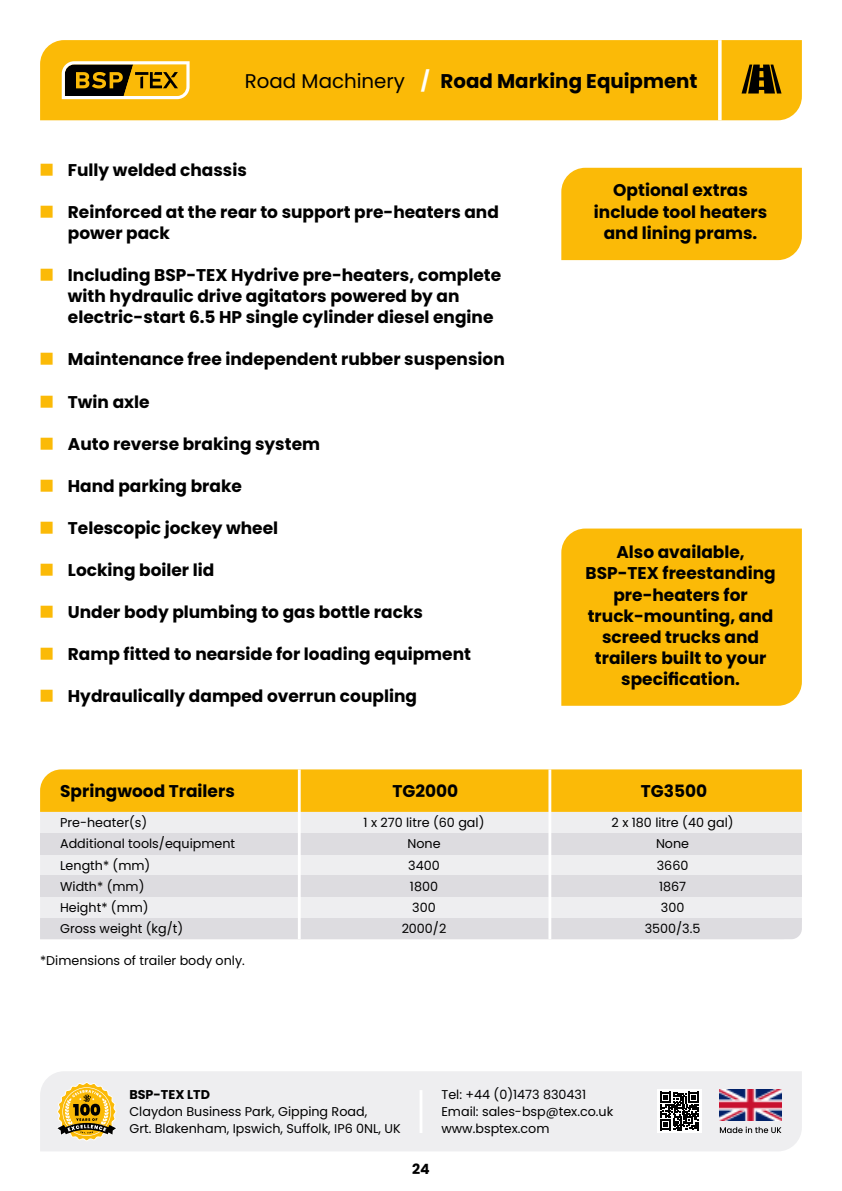
<style>
.page{position:relative;width:842px;height:1191px;background:#fff}
.page>*{position:absolute;margin:0;border:0;box-sizing:border-box;transform-origin:0 0}
.t1{font:700 19.8px "Poppins";color:#000}
.t2{font:700 17px/21.2px "Poppins";color:#000}
.t3{font:700 14.2px "Poppins";color:#000}
.t4{font:12.8px/21.2px "Poppins";color:#000}
.t5{font:700 12.8px "Poppins";color:#000}
.s1{font-weight:400}
.s2{color:#fff}
</style>
<div class="page">
<div style="left:40px;top:40px;width:762px;height:80px;background:#fbba07"></div>
<svg style="left:62px;top:61px;width:128px;height:38px"></svg>
<svg style="left:718px;top:40px;width:4px;height:80px"></svg>
<div style="left:40px;top:1071px;width:762px;height:80px;background:#eeeef0"></div>
<img style="left:720px;top:1089px;width:61px;height:31px">
<svg style="left:720px;top:1126px;width:61px;height:7px"></svg>
<svg style="left:57px;top:1081px;width:60px;height:60px;background:#cfb264"></svg>
<hr style="left:420px;top:1090px;width:2px;height:43px;background:#fff">
<div style="left:657px;top:1089px;width:45px;height:44px;background:#fff"></div>
<svg style="left:660px;top:1091px;width:39px;height:39px"></svg>
<svg style="left:741px;top:65px;width:40px;height:28px"></svg>
<div style="left:40px;top:812px;width:762px;height:106px;background:#eeeef0"></div>
<div style="left:40px;top:769px;width:762px;height:43px;background:#fbba07"></div>
<div style="left:40px;top:833px;width:762px;height:21px;background:#dddce0"></div>
<div style="left:40px;top:875px;width:762px;height:21px;background:#dddce0"></div>
<div style="left:40px;top:918px;width:762px;height:21px;background:#dddce0"></div>
<hr style="left:298px;top:769px;width:3px;height:170px;background:#fff">
<hr style="left:548px;top:769px;width:3px;height:170px;background:#fff">
<div style="left:561px;top:168px;width:241px;height:92px;background:#fbba07"></div>
<div style="left:561px;top:528px;width:241px;height:178px;background:#fbba07"></div>
<p class="t1" style="left:245px;top:70px;width:454px"><span class="s1">Road Machinery</span> <span class="s2">/</span> Road Marking Equipment</p>
<p class="t2" style="left:68px;top:159px;width:180px">Fully welded chassis</p>
<p class="t2" style="left:68px;top:201px;width:432px">Reinforced at the rear to support pre-heaters and power pack</p>
<p class="t2" style="left:68px;top:264px;width:435px">Including BSP-TEX Hydrive pre-heaters, complete with hydraulic drive agitators powered by an electric-start 6.5 HP single cylinder diesel engine</p>
<p class="t2" style="left:68px;top:349px;width:438px">Maintenance free independent rubber suspension</p>
<p class="t2" style="left:68px;top:391px;width:83px">Twin axle</p>
<p class="t2" style="left:68px;top:433px;width:254px">Auto reverse braking system</p>
<p class="t2" style="left:68px;top:475px;width:176px">Hand parking brake</p>
<p class="t2" style="left:68px;top:517px;width:212px">Telescopic jockey wheel</p>
<p class="t2" style="left:68px;top:559px;width:148px">Locking boiler lid</p>
<p class="t2" style="left:68px;top:601px;width:357px">Under body plumbing to gas bottle racks</p>
<p class="t2" style="left:68px;top:643px;width:405px">Ramp fitted to nearside for loading equipment</p>
<p class="t2" style="left:68px;top:685px;width:351px">Hydraulically damped overrun coupling</p>
<p class="t2" style="left:60px;top:781px;width:176px">Springwood Trailers</p>
<p class="t4" style="left:60px;top:833px;width:177px">Additional tools/equipment</p>
<p class="t4" style="left:60px;top:812px;width:89px">Pre-heater(s)</p>
<p class="t4" style="left:60px;top:854px;width:125px">Length* (mm)<br>Width* (mm)<br>Height* (mm)<br>Gross weight (kg/t)</p>
<p class="t4" style="left:40px;top:950px;width:206px">*Dimensions of trailer body only.</p>
<p class="t2" style="left:392px;top:781px;width:67px">TG2000</p>
<p class="t4" style="left:363px;top:812px;width:122px;text-align:center">1 x 270 litre (60 gal)<br>None<br>3400<br>1800<br>300<br>2000/2</p>
<p class="t2" style="left:594px;top:180px;width:175px;text-align:center">Optional extras include tool heaters and lining prams.</p>
<p class="t2" style="left:585px;top:541px;width:192px;text-align:center">Also available,<br>BSP-TEX freestanding pre-heaters for truck-mounting, and screed trucks and trailers built to your specification.</p>
<p class="t2" style="left:641px;top:781px;width:68px">TG3500</p>
<p class="t4" style="left:612px;top:812px;width:123px;text-align:center">2 x 180 litre (40 gal)<br>None<br>3660<br>1867<br>300<br>3500/3.5</p>
<p class="t5" style="left:129px;top:1087px;width:82px">BSP-TEX LTD</p>
<p class="t4" style="left:129px;top:1103px;width:273px;line-height:17px">Claydon Business Park, Gipping Road,<br>Grt. Blakenham, Ipswich, Suffolk, IP6 0NL, UK</p>
<p class="t3" style="left:412px;top:1160px;width:19px">24</p>
<p class="t4" style="left:441px;top:1086px;width:173px;line-height:17px">Tel: +44 (0)1473 830431<br>Email: sales-bsp@tex.co.uk www.bsptex.com</p>
</div>
